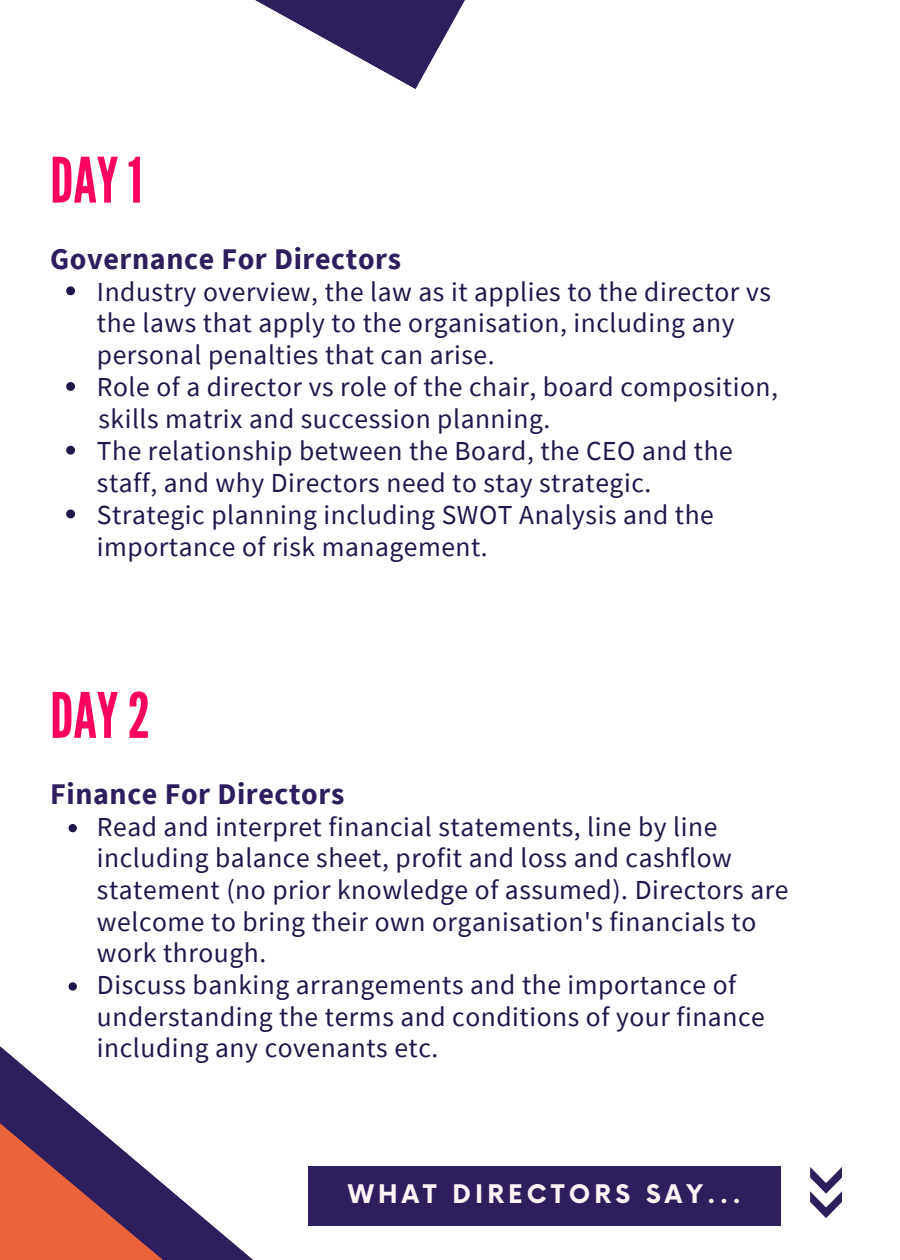
<style>
.page{position:relative;width:900px;height:1260px;background:#fff}
.page>*{position:absolute;margin:0;border:0;box-sizing:border-box;transform-origin:0 0}
.t1{font:62.5px "League Gothic";color:#ff005e}
.t2{font:700 30px "Source Sans Pro";letter-spacing:.02em;color:#2e1e5e}
.t3{font:27.5px/31.8px "Source Sans Pro";letter-spacing:.02em;color:#1d184b}
.t4{font:700 25px "Now";letter-spacing:.165em;color:#fff4f5}
</style>
<div class="page">
<div style="left:308px;top:1166px;width:472px;height:60px;background:#2e1e5e"></div>
<svg style="left:255px;top:0;width:210px;height:89px"></svg>
<svg style="left:0;top:1046px;width:253px;height:214px"></svg>
<svg style="left:810px;top:1167px;width:32px;height:51px"></svg>
<svg style="left:66px;top:286px;width:9px;height:9px"></svg>
<svg style="left:66px;top:382px;width:9px;height:9px"></svg>
<svg style="left:66px;top:446px;width:9px;height:9px"></svg>
<svg style="left:66px;top:510px;width:9px;height:8px"></svg>
<svg style="left:69px;top:824px;width:8px;height:8px"></svg>
<svg style="left:69px;top:982px;width:8px;height:9px"></svg>
<h1 class="t1" style="left:50px;top:144px;width:94px">DAY1</h1>
<p class="t2" style="left:50px;top:239px;width:352px">Governance For Directors</p>
<p class="t3" style="left:97px;top:275px;width:682px">Industry overview, the law as it applies to the director vs the laws that apply to the organisation, including any personal penalties that can arise.<br>Role of a director vs role of the chair, board composition,</p>
<p class="t3" style="left:97px;top:434px;width:637px">The relationship between the Board, the CEO and the staff, and why Directors need to stay strategic.<br>Strategic planning including SWOT Analysis and the importance of risk management.</p>
<p class="t3" style="left:99px;top:402px;width:453px">skills matrix and succession planning.</p>
<h1 class="t1" style="left:50px;top:679px;width:101px">DAY2</h1>
<p class="t2" style="left:50px;top:774px;width:296px">Finance For Directors</p>
<p class="t3" style="left:97px;top:810px;width:693px">Read and interpret financial statements, line by line including balance sheet, profit and loss and cashflow statement (no prior knowledge of assumed). Directors are welcome to bring their own organisation's financials to work through.<br>Discuss banking arrangements and the importance of understanding the terms and conditions of your finance including any covenants etc.</p>
<p class="t4" style="left:348px;top:1180px;width:394px">WHAT DIRECTORS SAY...</p>
</div>
